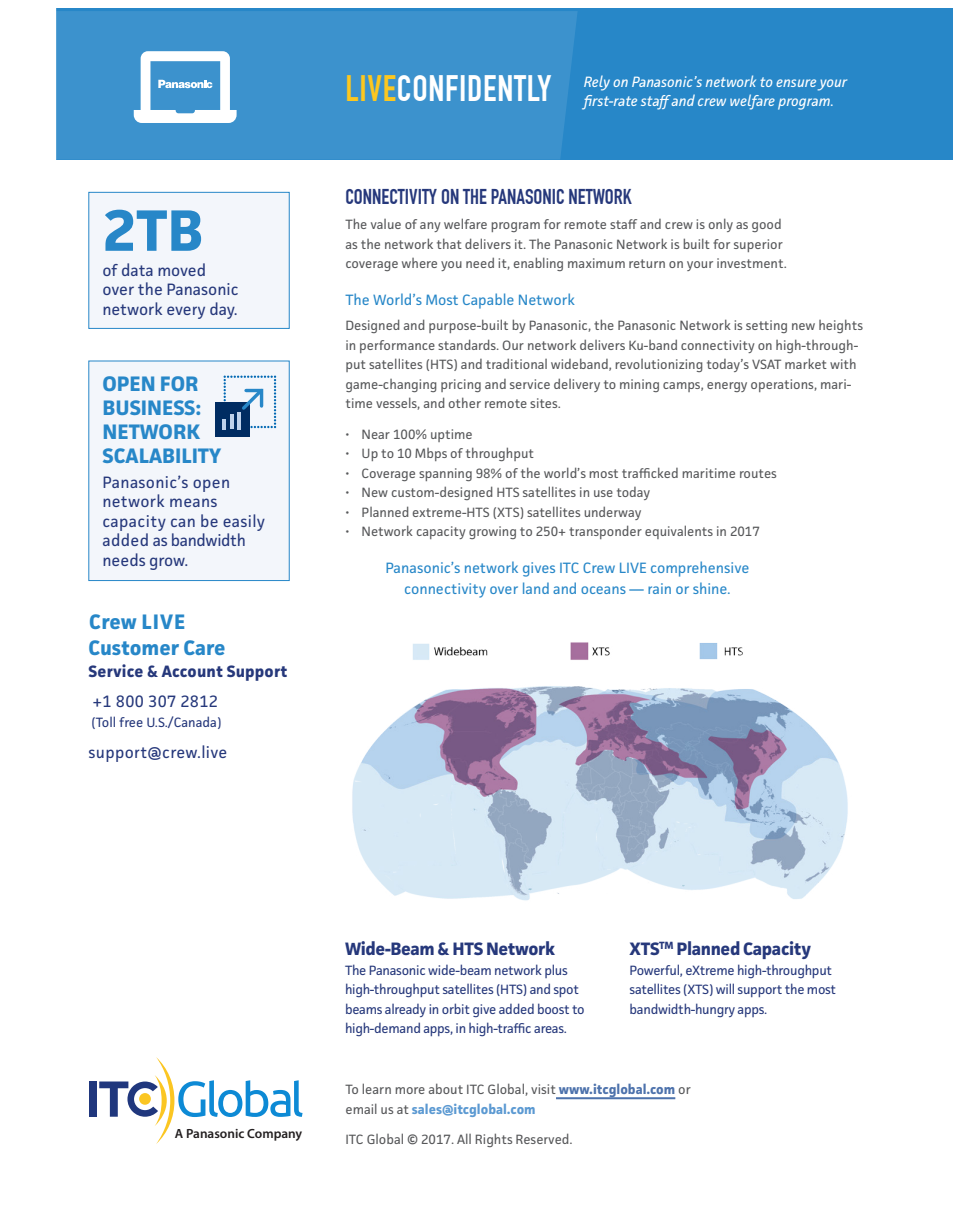
<style>
.page{position:relative;width:961px;height:1231px;background:#fff}
.page>*{position:absolute;margin:0;border:0;box-sizing:border-box;transform-origin:0 0}
.body{font:700 58.5px "Facit";color:#2787c8}
.subhead_level_1{font:700 36px "DIN Condensed";letter-spacing:.02em;color:#fff}
.body-2{font:700 21px/24px "Facit";color:#2787c8}
.subhead_level_2{font:700 21px "DIN Condensed";color:#26387b}
.body-3{font:700 18px "Facit";letter-spacing:-.02em;color:#26387b}
.body-4{font:16.5px/19.5px "Facit";letter-spacing:.005em;color:#26387b}
.body-5{font:700 16.5px "Facit";letter-spacing:.01em;color:#26387b}
.subhead_level_3{font:15px "Facit";color:#2787c8}
.lead_in_text{font:italic 15px/19.5px "Facit";color:#fff}
.body-6{font:13.5px/19.5px "Facit";color:#57585a}
.body-7{font:13.5px/19.5px "Facit";letter-spacing:-.02em;color:#26387b}
.body-8{font:13.5px "Facit";color:#26387b}
.t1{font:13.35px "f 0 0";color:#231f20}
.s1{color:#fcc71f}
.s2{font-weight:700;color:#4d72ac}
.s3{font-weight:700;color:#5b99d2}
</style>
<div class="page">
<div style="left:6px;top:8px;width:947px;height:151px;background:#2787c8"></div>
<div style="left:56px;top:11px;width:521px;height:148px;background:#3c92cd"></div>
<hr style="left:556px;top:1097px;width:119px;height:2px;background:#4d72ac">
<div style="left:89px;top:1081px;width:8px;height:35px;background:#20377d"></div>
<svg style="left:99px;top:1057px;width:203px;height:87px"></svg>
<div style="left:89px;top:192px;width:200px;height:136px;background:#f3f6fb"></div>
<div style="left:89px;top:192px;width:200px;height:136px;border:1px solid #2787c8"></div>
<div style="left:89px;top:361px;width:200px;height:219px;background:#f3f6fb"></div>
<img style="left:352px;top:642px;width:496px;height:259px">
<div style="left:215px;top:402px;width:35px;height:34px;background:#002c62"></div>
<svg style="left:223px;top:375px;width:53px;height:53px"></svg>
<hr style="left:222px;top:419px;width:4px;height:10px;background:#bdd1eb">
<hr style="left:230px;top:414px;width:4px;height:15px;background:#bdd1eb">
<hr style="left:237px;top:412px;width:4px;height:17px;background:#bdd1eb">
<svg style="left:134px;top:51px;width:102px;height:72px;background:#93c3e3"></svg>
<div style="left:6px;top:8px;width:50px;height:151px;background:#fff"></div>
<p class="body" style="left:102px;top:194px;width:102px">2TB</p>
<p class="body-4" style="left:102px;top:260px;width:138px">of data moved over the Panasonic network every day.</p>
<p class="body-2" style="left:102px;top:371px;width:120px">OPEN FOR<br>BUSINESS:<br>NETWORK<br>SCALABILITY</p>
<p class="body-4" style="left:102px;top:472px;width:164px">Panasonic’s open network means capacity can be easily added as bandwidth needs grow.</p>
<p class="body-2" style="left:89px;top:609px;width:98px">Crew LIVE</p>
<p class="body-2" style="left:89px;top:635px;width:138px">Customer Care</p>
<p class="body-5" style="left:89px;top:661px;width:200px">Service &amp; Account Support</p>
<p class="body-4" style="left:92px;top:691px;width:127px">+1 800 307 2812</p>
<p class="body-8" style="left:91px;top:713px;width:131px">(Toll free U.S./Canada)</p>
<p class="body-4" style="left:89px;top:742px;width:140px">support@crew.live</p>
<p class="subhead_level_1" style="left:345px;top:67px;width:207px"><span class="s1">LIVE</span>CONFIDENTLY</p>
<p class="lead_in_text" style="left:583px;top:72px;width:265px">Rely on Panasonic’s network to ensure your first-rate staff and crew welfare program.</p>
<p class="subhead_level_2" style="left:345px;top:184px;width:288px">CONNECTIVITY ON THE PANASONIC NETWORK</p>
<p class="body-6" style="left:345px;top:214px;width:443px">The value of any welfare program for remote staff and crew is only as good as the network that delivers it. The Panasonic Network is built for superior coverage where you need it, enabling maximum return on your investment.</p>
<p class="subhead_level_3" style="left:345px;top:291px;width:231px">The World’s Most Capable Network</p>
<p class="body-6" style="left:345px;top:315px;width:519px">Designed and purpose-built by Panasonic, the Panasonic Network is setting new heights in performance standards. Our network delivers Ku-band connectivity on high-through&shy;put satellites (HTS) and traditional wideband, revolutionizing today’s VSAT market with game-changing pricing and service delivery to mining camps, energy operations, mari&shy;time vessels, and other remote sites.</p>
<p class="body-6" style="left:345px;top:424px;width:129px">• Near 100% uptime</p>
<p class="body-6" style="left:345px;top:443px;width:190px">• Up to 10 Mbps of throughput</p>
<p class="body-6" style="left:345px;top:463px;width:433px">• Coverage spanning 98% of the world’s most trafficked maritime routes</p>
<p class="body-6" style="left:345px;top:482px;width:306px">• New custom-designed HTS satellites in use today</p>
<p class="body-6" style="left:345px;top:502px;width:297px">• Planned extreme-HTS (XTS) satellites underway</p>
<p class="body-6" style="left:345px;top:521px;width:416px">• Network capacity growing to 250+ transponder equivalents in 2017</p>
<p class="subhead_level_3" style="left:385px;top:558px;width:366px">Panasonic’s network gives ITC Crew LIVE comprehensive</p>
<p class="subhead_level_3" style="left:404px;top:579px;width:328px">connectivity over land and oceans — rain or shine.</p>
<p class="t1" style="left:175px;top:1128px;width:129px">A Panasonic Company</p>
<p class="body-3" style="left:345px;top:938px;width:212px">Wide-Beam &amp; HTS Network</p>
<p class="body-7" style="left:345px;top:960px;width:224px">The Panasonic wide-beam network plus</p>
<p class="body-7" style="left:345px;top:979px;width:241px">high-throughput satellites (HTS) and spot beams already in orbit give added boost to high-demand apps, in high-traffic areas.</p>
<p class="body-3" style="left:629px;top:938px;width:183px">XTS<sup>TM</sup> Planned Capacity</p>
<p class="body-7" style="left:629px;top:960px;width:208px">Powerful, eXtreme high-throughput satellites (XTS) will support the most bandwidth-hungry apps.</p>
<p class="body-6" style="left:345px;top:1079px;width:347px">To learn more about ITC Global, visit <span class="s2">www.itcglobal.com</span> or email us at <span class="s3">sales@itcglobal.com</span></p>
<p class="body-6" style="left:345px;top:1129px;width:229px">ITC Global © 2017. All Rights Reserved.</p>
</div>
